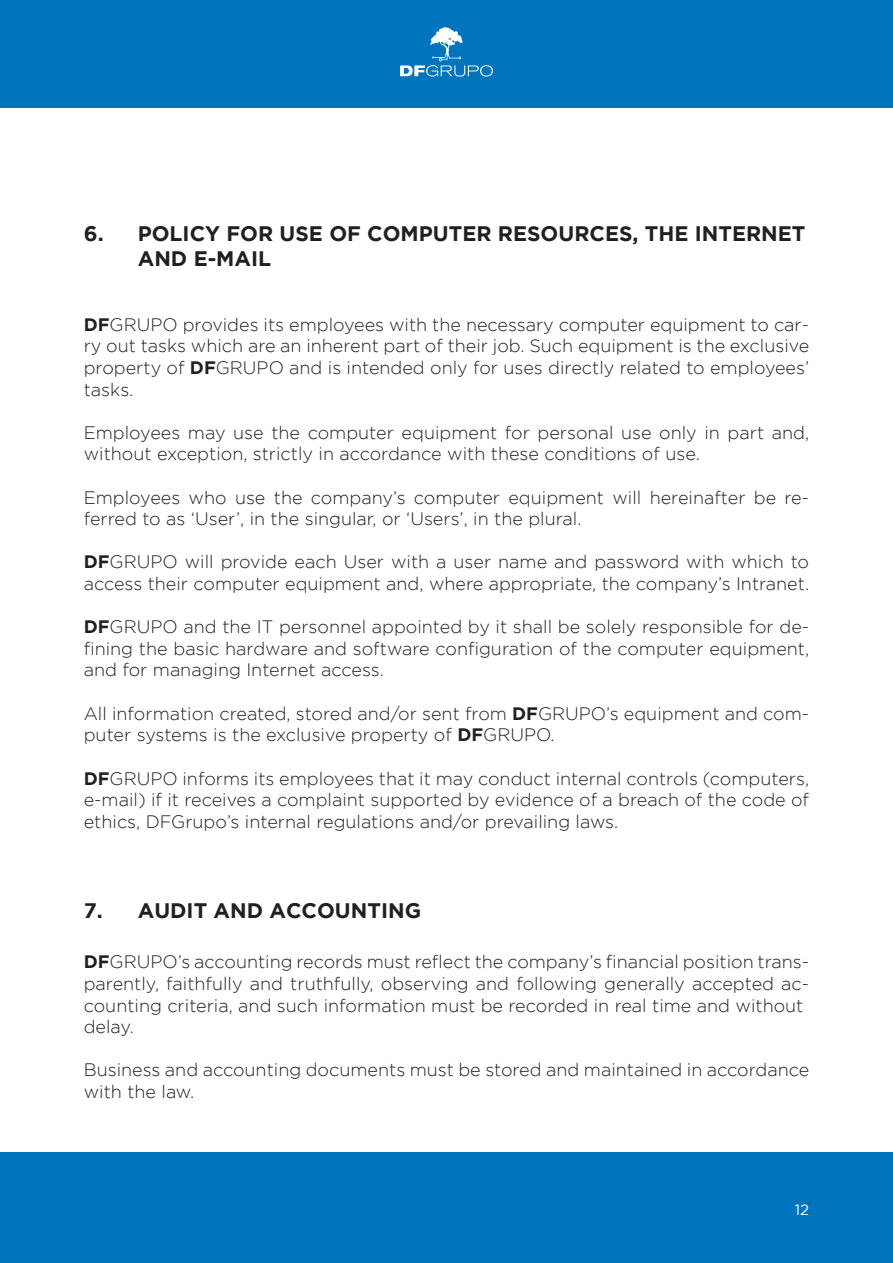
<style>
.page{position:relative;width:893px;height:1263px;background:#fff}
.page>*{position:absolute;margin:0;border:0;box-sizing:border-box;transform-origin:0 0}
.t1{font:700 21px/25.2px "Gotham";color:#231f20}
.t2{font:300 18px/21.6px "Gotham";color:#231f20}
.t3{font:15px "Gotham";color:#fff}
.s1{font-weight:700}
</style>
<div class="page">
<div style="left:0;top:1152px;width:893px;height:111px;background:#0075bd"></div>
<div style="left:0;top:0;width:893px;height:108px;background:#0075bd"></div>
<svg style="left:400px;top:27px;width:93px;height:50px"></svg>
<p class="t1" style="left:138px;top:220px;width:669px;text-indent:-54px">6. POLICY FOR USE OF COMPUTER RESOURCES, THE INTERNET<br>AND E-MAIL</p>
<p class="t2" style="left:84px;top:313px;width:727px;text-align:justify"><span class="s1">DF</span>GRUPO provides its employees with the necessary computer equipment to car&shy;ry out tasks which are an inherent part of their job. Such equipment is the exclusive property of <span class="s1">DF</span>GRUPO and is intended only for uses directly related to employees’ tasks.</p>
<p class="t2" style="left:84px;top:421px;width:727px">Employees may use the computer equipment for personal use only in part and, without exception, strictly in accordance with these conditions of use.</p>
<p class="t2" style="left:84px;top:486px;width:727px">Employees who use the company’s computer equipment will hereinafter be re&shy;ferred to as ‘User’, in the singular, or ‘Users’, in the plural.</p>
<p class="t2" style="left:84px;top:551px;width:727px"><span class="s1">DF</span>GRUPO will provide each User with a user name and password with which to access their computer equipment and, where appropriate, the company’s Intranet.</p>
<p class="t2" style="left:84px;top:616px;width:727px;text-align:justify"><span class="s1">DF</span>GRUPO and the IT personnel appointed by it shall be solely responsible for de&shy;fining the basic hardware and software configuration of the computer equipment, and for managing Internet access.</p>
<p class="t2" style="left:84px;top:702px;width:727px">All information created, stored and/or sent from <span class="s1">DF</span>GRUPO’s equipment and com&shy;puter systems is the exclusive property of <span class="s1">DF</span>GRUPO.</p>
<p class="t2" style="left:84px;top:767px;width:727px;text-align:justify"><span class="s1">DF</span>GRUPO informs its employees that it may conduct internal controls (computers, e-mail) if it receives a complaint supported by evidence of a breach of the code of ethics, DFGrupo’s internal regulations and/or prevailing laws.</p>
<p class="t1" style="left:84px;top:897px;width:339px">7. AUDIT AND ACCOUNTING</p>
<p class="t2" style="left:84px;top:951px;width:727px"><span class="s1">DF</span>GRUPO’s accounting records must reflect the company’s financial position trans&shy;parently, faithfully and truthfully, observing and following generally accepted ac&shy;counting criteria, and such information must be recorded in real time and without delay.</p>
<p class="t2" style="left:84px;top:1059px;width:727px">Business and accounting documents must be stored and maintained in accordance with the law.</p>
<p class="t3" style="left:795px;top:1202px;width:16px">12</p>
</div>
